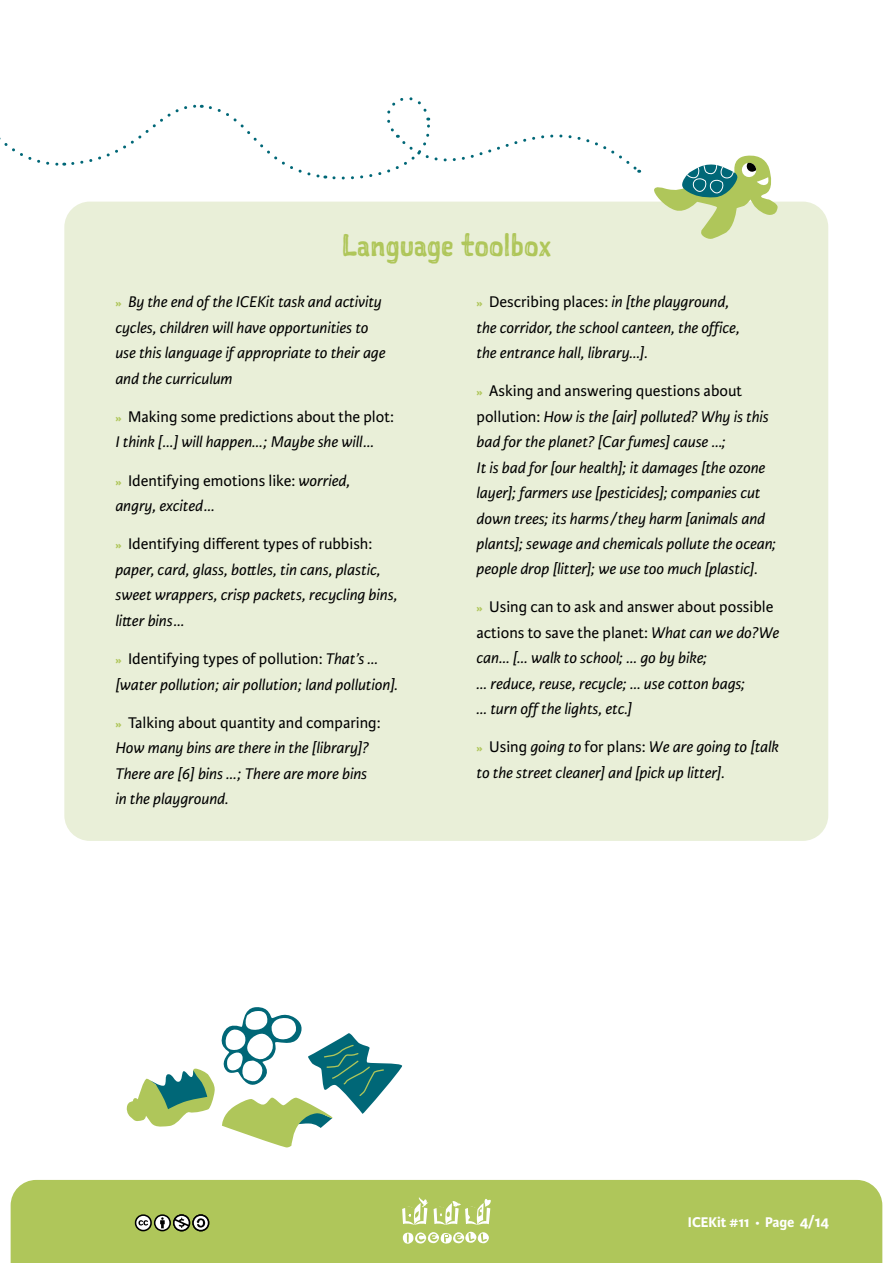
<style>
.page{position:relative;width:893px;height:1263px;background:#fff}
.page>*{position:absolute;margin:0;border:0;box-sizing:border-box;transform-origin:0 0}
.t1{font:30px "Sketchnote Square";color:#afc65a}
.t2{font:italic 16.5px/25.5px "Karmina Sans";color:#000}
.t3{font:16.5px/25.5px "Karmina Sans";color:#000}
.t4{font:700 15px "Karmina Sans";color:#fff}
.s1{font-weight:700;font-style:normal;font-size:12px;color:#afc65a}
.s2{font-weight:700;font-size:12px;color:#afc65a}
.s3{font-style:italic}
.s4{font-style:normal}
.s5{font-weight:400;font-size:12px}
.s6{font-size:16.5px}
</style>
<div class="page">
<div style="left:11px;top:1180px;width:871px;height:83px;background:#afc65a"></div>
<svg style="left:135px;top:1214px;width:74px;height:17px"></svg>
<svg style="left:402px;top:1197px;width:26px;height:28px"></svg>
<svg style="left:434px;top:1198px;width:57px;height:27px"></svg>
<svg style="left:402px;top:1232px;width:87px;height:12px"></svg>
<div style="left:64px;top:202px;width:764px;height:639px;background:#e9efd8;border-radius:26px"></div>
<svg style="left:653px;top:155px;width:125px;height:84px"></svg>
<svg style="left:126px;top:1007px;width:277px;height:141px"></svg>
<svg style="left:0;top:97px;width:640px;height:105px"></svg>
<h1 class="t1" style="left:342px;top:225px;width:211px">Language toolbox</h1>
<p class="t2" style="left:115px;top:289px;width:272px"><span class="s1">»</span> By the end of the ICEKit task and activity cycles, children will have opportunities to use this language if appropriate to their age and the curriculum</p>
<p class="t3" style="left:115px;top:404px;width:280px"><span class="s2">»</span> Making some predictions about the plot:<br><span class="s3">I think […] will happen…; Maybe she will…</span></p>
<p class="t3" style="left:115px;top:468px;width:236px"><span class="s2">»</span> Identifying emotions like: <span class="s3">worried, angry, excited…</span></p>
<p class="t2" style="left:115px;top:532px;width:284px"><span class="s1">»</span> <span class="s4">Identifying different types of rubbish: </span>paper, card, glass, bottles, tin cans, plastic, sweet wrappers, crisp packets, recycling bins, litter bins…</p>
<p class="t2" style="left:115px;top:646px;width:284px"><span class="s1">»</span> <span class="s4">Identifying types of pollution:</span> That’s … [water pollution; air pollution; land pollution].</p>
<p class="t2" style="left:115px;top:710px;width:267px"><span class="s1">»</span> <span class="s4">Talking about quantity and comparing:<br></span>How many bins are there in the [library]?<br>There are [6] bins …; There are more bins in the playground.</p>
<p class="t2" style="left:476px;top:289px;width:265px"><span class="s1">»</span> <span class="s4">Describing places:</span> in [the playground, the corridor, the school canteen, the office, the entrance hall, library…].</p>
<p class="t2" style="left:476px;top:378px;width:301px"><span class="s1">»</span> <span class="s4">Asking and answering questions about pollution:</span> How is the [air] polluted? Why is this bad for the planet? [Car fumes] cause …;<br>It is bad for [our health]; it damages [the ozone layer]; farmers use [pesticides]; companies cut down trees; its harms/they harm [animals and plants]; sewage and chemicals pollute the ocean; people drop [litter]; we use too much [plastic].</p>
<p class="t2" style="left:476px;top:595px;width:304px"><span class="s1">»</span> <span class="s4">Using can to ask and answer about possible actions to save the planet:</span> What can we do?We can… [… walk to school; … go by bike;<br>… reduce, reuse, recycle; … use cotton bags;<br>… turn off the lights, etc.]</p>
<p class="t2" style="left:476px;top:734px;width:304px"><span class="s1">»</span> <span class="s4">Using</span> going to <span class="s4">for plans:</span> We are going to [talk to the street cleaner] and [pick up litter].</p>
<p class="t4" style="left:688px;top:1214px;width:143px">ICEKit #11 <span class="s5">•</span> Page <span class="s6">4/14</span></p>
</div>
